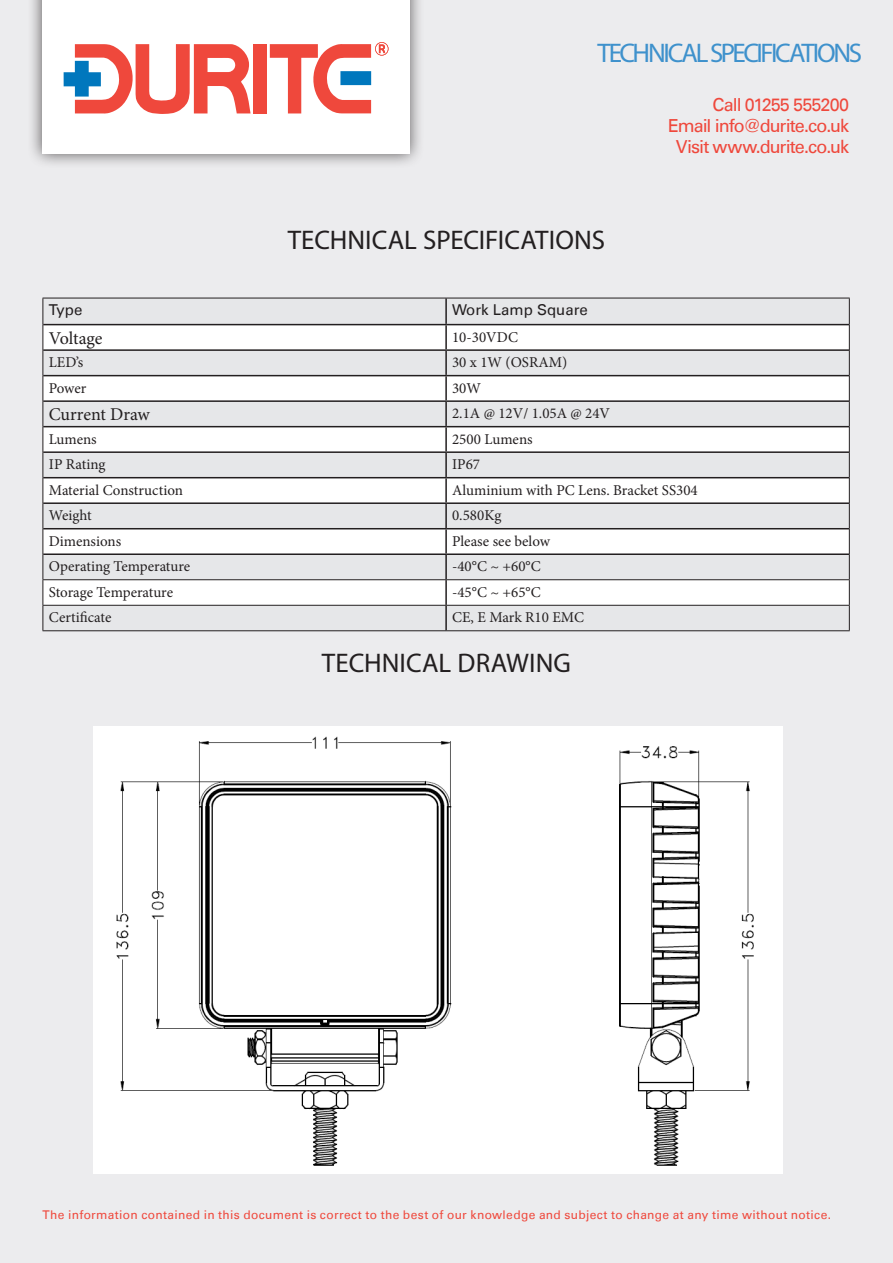
<style>
.page{position:relative;width:893px;height:1263px;background:#ececee}
.page>*{position:absolute;margin:0;border:0;box-sizing:border-box;transform-origin:0 0}
.t1{font:27px "Myriad Pro";color:#231f20}
.t2{font:27px "Myriad Pro";letter-spacing:-.085em;color:#3e91cc}
.t3{font:18px "Univers Com 55 Roman";letter-spacing:-.05em;color:#ef483c}
.t4{font:18px "Minion Pro";letter-spacing:-.005em;color:#231f20}
.t5{font:15px "Minion Pro";color:#231f20}
.t6{font:15px "Univers Com 55 Roman";color:#231f20}
.t7{font:12px "Univers Com 55 Roman";letter-spacing:.03em;color:#ef483c}
</style>
<div class="page">
<div style="left:27px;top:0;width:398px;height:169px;background:#231f20;opacity:.75"></div>
<div style="left:42px;top:0;width:367px;height:154px;background:#fff"></div>
<div style="left:253px;top:44px;width:13px;height:69px;background:#ef483c"></div>
<svg style="left:270px;top:42px;width:118px;height:71px"></svg>
<svg style="left:64px;top:44px;width:187px;height:70px"></svg>
<svg style="left:44px;top:325px;width:805px;height:50px"></svg>
<svg style="left:44px;top:376px;width:805px;height:229px;fill:#fff"></svg>
<hr style="left:445px;top:298px;width:2px;height:26px;background:#231f20">
<hr style="left:43px;top:324px;width:403px;height:1px;background:#231f20">
<hr style="left:446px;top:324px;width:403px;height:1px;background:#231f20">
<hr style="left:445px;top:325px;width:2px;height:24px;background:#231f20">
<hr style="left:43px;top:349px;width:403px;height:2px;background:#231f20">
<hr style="left:446px;top:349px;width:403px;height:2px;background:#231f20">
<hr style="left:445px;top:351px;width:2px;height:24px;background:#231f20">
<hr style="left:43px;top:375px;width:403px;height:1px;background:#231f20">
<hr style="left:446px;top:375px;width:403px;height:1px;background:#231f20">
<hr style="left:445px;top:376px;width:2px;height:24px;background:#231f20">
<hr style="left:43px;top:400px;width:403px;height:2px;background:#231f20">
<hr style="left:446px;top:400px;width:403px;height:2px;background:#231f20">
<hr style="left:445px;top:402px;width:2px;height:24px;background:#231f20">
<hr style="left:43px;top:426px;width:403px;height:1px;background:#231f20">
<hr style="left:446px;top:426px;width:403px;height:1px;background:#231f20">
<hr style="left:445px;top:427px;width:2px;height:24px;background:#231f20">
<hr style="left:43px;top:451px;width:403px;height:2px;background:#231f20">
<hr style="left:446px;top:451px;width:403px;height:2px;background:#231f20">
<hr style="left:445px;top:453px;width:2px;height:24px;background:#231f20">
<hr style="left:43px;top:477px;width:403px;height:1px;background:#231f20">
<hr style="left:446px;top:477px;width:403px;height:1px;background:#231f20">
<hr style="left:445px;top:478px;width:2px;height:24px;background:#231f20">
<hr style="left:43px;top:502px;width:403px;height:2px;background:#231f20">
<hr style="left:446px;top:502px;width:403px;height:2px;background:#231f20">
<hr style="left:445px;top:504px;width:2px;height:24px;background:#231f20">
<hr style="left:43px;top:528px;width:403px;height:1px;background:#231f20">
<hr style="left:446px;top:528px;width:403px;height:1px;background:#231f20">
<hr style="left:445px;top:529px;width:2px;height:24px;background:#231f20">
<hr style="left:43px;top:553px;width:403px;height:2px;background:#231f20">
<hr style="left:446px;top:553px;width:403px;height:2px;background:#231f20">
<hr style="left:445px;top:555px;width:2px;height:24px;background:#231f20">
<hr style="left:445px;top:580px;width:2px;height:25px;background:#231f20">
<hr style="left:445px;top:606px;width:2px;height:24px;background:#231f20">
<hr style="left:43px;top:298px;width:403px;height:1px;background:#231f20">
<hr style="left:446px;top:298px;width:404px;height:1px;background:#231f20">
<hr style="left:43px;top:579px;width:403px;height:1px;background:#231f20">
<hr style="left:446px;top:579px;width:404px;height:1px;background:#231f20">
<hr style="left:43px;top:605px;width:403px;height:1px;background:#231f20">
<svg style="left:43px;top:298px;width:1px;height:332px"></svg>
<hr style="left:446px;top:605px;width:404px;height:1px;background:#231f20">
<svg style="left:849px;top:298px;width:1px;height:332px"></svg>
<hr style="left:43px;top:630px;width:403px;height:1px;background:#231f20">
<hr style="left:446px;top:630px;width:404px;height:1px;background:#231f20">
<img style="left:94px;top:727px;width:688px;height:447px">
<p class="t2" style="left:597px;top:36px;width:266px">TECHNICAL SPECIFICATIONS</p>
<p class="t1" style="left:288px;top:224px;width:319px">TECHNICAL SPECIFICATIONS</p>
<p class="t3" style="left:713px;top:94px;width:138px">Call 01255 555200</p>
<p class="t3" style="left:668px;top:115px;width:183px">Email info@durite.co.uk</p>
<p class="t3" style="left:676px;top:136px;width:175px">Visit www.durite.co.uk</p>
<p class="t6" style="left:49px;top:301px;width:35px">Type</p>
<p class="t6" style="left:452px;top:301px;width:137px">Work Lamp Square</p>
<p class="t4" style="left:49px;top:326px;width:55px">Voltage</p>
<p class="t5" style="left:452px;top:327px;width:67px">10-30VDC</p>
<p class="t5" style="left:49px;top:352px;width:36px">LED’s</p>
<p class="t5" style="left:452px;top:352px;width:117px">30 x 1W (OSRAM)</p>
<p class="t5" style="left:49px;top:378px;width:39px">Power</p>
<p class="t5" style="left:452px;top:378px;width:30px">30W</p>
<p class="t4" style="left:49px;top:402px;width:103px">Current Draw</p>
<p class="t5" style="left:452px;top:403px;width:160px">2.1A @ 12V/ 1.05A @ 24V</p>
<p class="t5" style="left:49px;top:429px;width:49px">Lumens</p>
<p class="t5" style="left:452px;top:429px;width:82px">2500 Lumens</p>
<p class="t5" style="left:49px;top:454px;width:58px">IP Rating</p>
<p class="t5" style="left:452px;top:454px;width:29px">IP67</p>
<p class="t5" style="left:49px;top:480px;width:136px">Material Construction</p>
<p class="t5" style="left:452px;top:480px;width:247px">Aluminium with PC Lens. Bracket SS304</p>
<p class="t5" style="left:49px;top:505px;width:44px">Weight</p>
<p class="t5" style="left:452px;top:505px;width:51px">0.580Kg</p>
<p class="t5" style="left:49px;top:531px;width:74px">Dimensions</p>
<p class="t5" style="left:452px;top:531px;width:99px">Please see below</p>
<p class="t5" style="left:49px;top:556px;width:143px">Operating Temperature</p>
<p class="t5" style="left:452px;top:556px;width:90px">-40°C ~ +60°C</p>
<p class="t5" style="left:49px;top:582px;width:126px">Storage Temperature</p>
<p class="t5" style="left:452px;top:582px;width:90px">-45°C ~ +65°C</p>
<p class="t5" style="left:49px;top:607px;width:64px">Certificate</p>
<p class="t5" style="left:452px;top:607px;width:133px">CE, E Mark R10 EMC</p>
<p class="t1" style="left:322px;top:646px;width:250px">TECHNICAL DRAWING</p>
<p class="t7" style="left:43px;top:1208px;width:790px">The information contained in this document is correct to the best of our knowledge and subject to change at any time without notice.</p>
</div>
